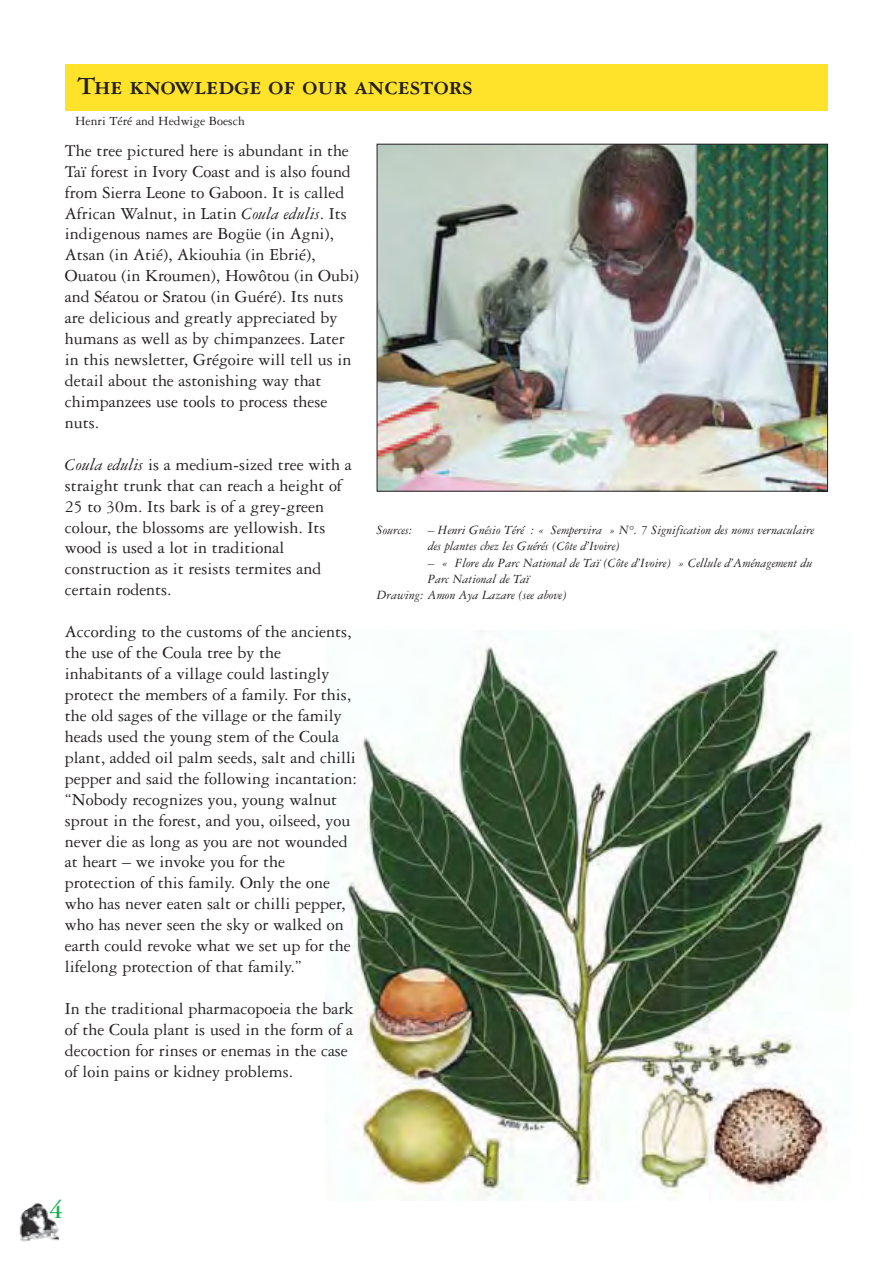
<style>
.page{position:relative;width:893px;height:1263px;background:#fff}
.page>*{position:absolute;margin:0;border:0;box-sizing:border-box;transform-origin:0 0}
.t1{font:26.85px "Garamond Three Bold SC";color:#231f20}
.t2{font:700 26.85px "Garamond Three";color:#0cb14b}
.t3{font:18px/21px "Garamond Three";color:#231f20}
.t4{font:italic 13.5px/16.5px "Garamond Three";color:#231f20}
.t5{font:13.5px "Garamond Three";color:#231f20}
.s1{font-style:italic}
</style>
<div class="page">
<img style="left:19px;top:1203px;width:40px;height:39px">
<div style="left:65px;top:65px;width:763px;height:46px;background:#ffe22a"></div>
<img style="left:379px;top:146px;width:447px;height:343px">
<div style="left:377px;top:144px;width:451px;height:347px;border:1px solid #231f20"></div>
<img style="left:326px;top:633px;width:510px;height:567px">
<h1 class="t1" style="left:78px;top:77px;width:396px">The knowledge of our ancestors</h1>
<p class="t5" style="left:75px;top:116px;width:171px">Henri Téré and Hedwige Boesch</p>
<p class="t3" style="left:65px;top:141px;width:296px">The tree pictured here is abundant in the Taï forest in Ivory Coast and is also found from Sierra Leone to Gaboon. It is called African Walnut, in Latin <span class="s1">Coula edulis</span>. Its indigenous names are Bogüe (in Agni), Atsan (in Atié), Akiouhia (in Ebrié), Ouatou (in Kroumen), Howôtou (in Oubi) and Séatou or Sratou (in Guéré). Its nuts are delicious and greatly appreciated by humans as well as by chimpanzees. Later in this newsletter, Grégoire will tell us in detail about the astonishing way that chimpanzees use tools to process these nuts.</p>
<p class="t3" style="left:65px;top:455px;width:288px"><span class="s1">Coula edulis</span> is a medium-sized tree with a straight trunk that can reach a height of 25 to 30m. Its bark is of a grey-green colour, the blossoms are yellowish. Its wood is used a lot in traditional construction as it resists termites and certain rodents.</p>
<p class="t3" style="left:65px;top:623px;width:294px">According to the customs of the ancients, the use of the Coula tree by the inhabitants of a village could lastingly protect the members of a family. For this, the old sages of the village or the family heads used the young stem of the Coula plant, added oil palm seeds, salt and chilli pepper and said the following incantation: “Nobody recognizes you, young walnut sprout in the forest, and you, oilseed, you never die as long as you are not wounded at heart – we invoke you for the protection of this family. Only the one who has never eaten salt or chilli pepper, who has never seen the sky or walked on earth could revoke what we set up for the lifelong protection of that family.”</p>
<p class="t3" style="left:65px;top:1000px;width:290px">In the traditional pharmacopoeia the bark of the Coula plant is used in the form of a decoction for rinses or enemas in the case of loin pains or kidney problems.</p>
<p class="t4" style="left:428px;top:523px;width:388px;text-indent:-51px">Sources: – Henri Gnésio Téré : « Sempervira » N°. 7 Signification des noms vernaculaire des plantes chez les Guérés (Côte d’Ivoire)</p>
<p class="t4" style="left:428px;top:555px;width:386px">– « Flore du Parc National de Taï (Côte d’Ivoire) » Cellule d’Aménagement du</p>
<p class="t4" style="left:428px;top:572px;width:103px">Parc National de Taï</p>
<p class="t4" style="left:377px;top:588px;width:192px">Drawing: Amon Aya Lazare (see above)</p>
<h1 class="t2" style="left:50px;top:1200px;width:15px">4</h1>
</div>
